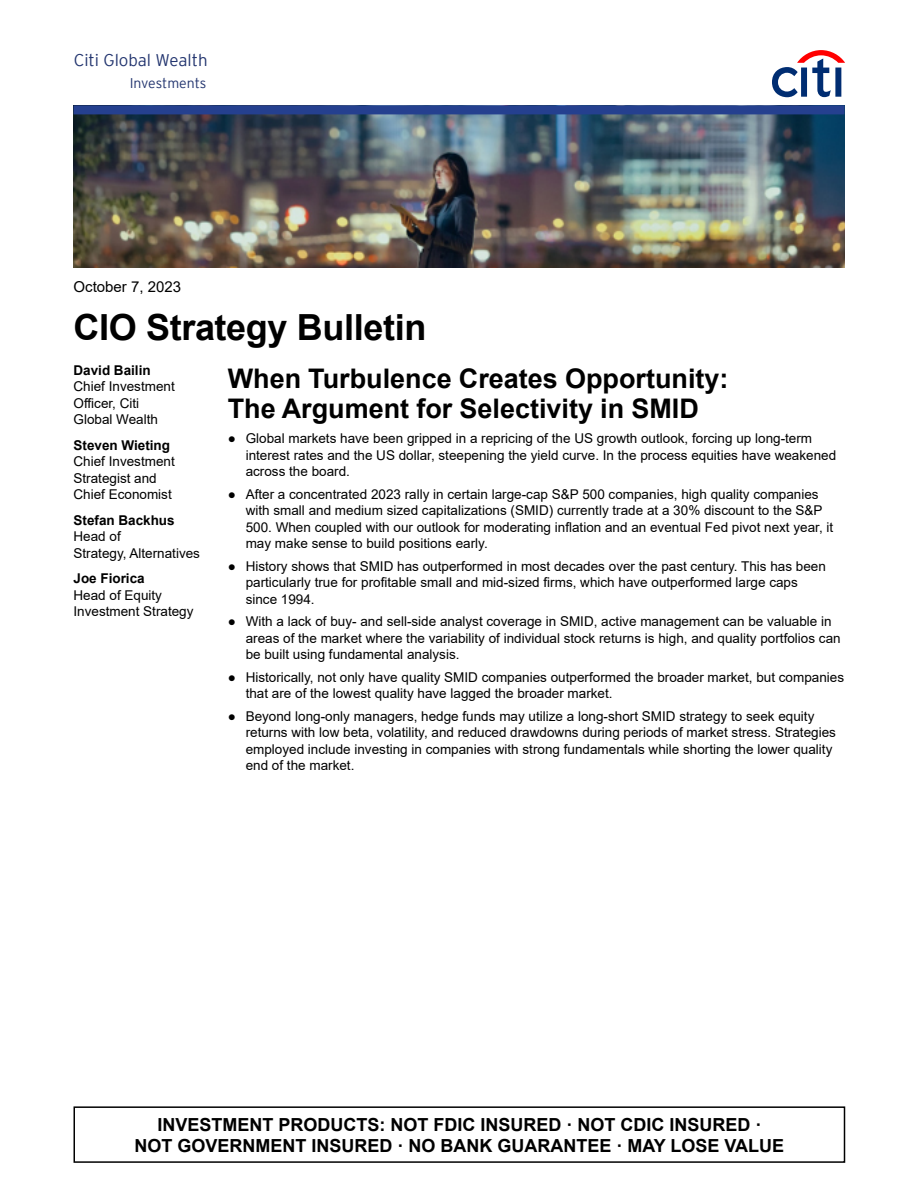
<style>
.page{position:relative;width:918px;height:1188px;background:#fff}
.page>*{position:absolute;margin:0;border:0;box-sizing:border-box;transform-origin:0 0}
.t1{font:700 36px "Arial";letter-spacing:-.01em;color:#000}
.Heading_1__Title_Pag{font:700 27px/29.7px "Arial";color:#000}
.Date{font:700 18px/21px "Arial";color:#000;text-align:center}
.t2{font:300 16.95px "Interstate";color:#23356f}
.t3{font:15px "Arial";color:#000}
.t4{font:300 14.1px "Interstate";letter-spacing:-.005em;color:#23356f}
.Strategists_title{font:13.5px/16.5px "Arial";color:#000}
.Strategist_Name{font:700 13.5px "Arial";color:#000}
</style>
<div class="page">
<div style="left:74px;top:1106px;width:771px;height:57px;border:2px solid #000"></div>
<svg style="left:772px;top:50px;width:73px;height:47px"></svg>
<img style="left:74px;top:105px;width:771px;height:162px">
<div style="left:74px;top:105px;width:770px;height:9px;background:#25408f"></div>
<p class="t2" style="left:74px;top:51px;width:135px">Citi Global Wealth</p>
<p class="t4" style="left:130px;top:75px;width:78px">Investments</p>
<h1 class="t3" style="left:74px;top:276px;width:109px">October 7, 2023</h1>
<h1 class="t1" style="left:74px;top:302px;width:354px">CIO Strategy Bulletin</h1>
<p class="Strategist_Name" style="left:74px;top:361px;width:79px">David Bailin</p>
<p class="Strategists_title" style="left:74px;top:378px;width:103px">Chief Investment<br>Officer, Citi<br>Global Wealth</p>
<p class="Strategist_Name" style="left:74px;top:436px;width:98px">Steven Wieting</p>
<p class="Strategists_title" style="left:74px;top:453px;width:103px">Chief Investment<br>Strategist and<br>Chief Economist</p>
<p class="Strategist_Name" style="left:74px;top:511px;width:103px">Stefan Backhus</p>
<p class="Strategists_title" style="left:74px;top:528px;width:128px">Head of<br>Strategy, Alternatives</p>
<p class="Strategist_Name" style="left:74px;top:569px;width:73px">Joe Fiorica</p>
<p class="Strategists_title" style="left:74px;top:587px;width:122px">Head of Equity<br>Investment Strategy</p>
<h2 class="Heading_1__Title_Pag" style="left:228px;top:364px;width:502px">When Turbulence Creates Opportunity:<br>The Argument for Selectivity in SMID</h2>
<p class="Strategists_title" style="left:246px;top:430px;width:592px;text-indent:-18px">● Global markets have been gripped in a repricing of the US growth outlook, forcing up long-term interest rates and the US dollar, steepening the yield curve. In the process equities have weakened across the board.</p>
<p class="Strategists_title" style="left:246px;top:486px;width:589px;text-indent:-18px">● After a concentrated 2023 rally in certain large-cap S&amp;P 500 companies, high quality companies with small and medium sized capitalizations (SMID) currently trade at a 30% discount to the S&amp;P 500. When coupled with our outlook for moderating inflation and an eventual Fed pivot next year, it may make sense to build positions early.</p>
<p class="Strategists_title" style="left:246px;top:558px;width:582px;text-indent:-18px">● History shows that SMID has outperformed in most decades over the past century. This has been particularly true for profitable small and mid-sized firms, which have outperformed large caps since 1994.</p>
<p class="Strategists_title" style="left:246px;top:613px;width:596px;text-indent:-18px">● With a lack of buy- and sell-side analyst coverage in SMID, active management can be valuable in areas of the market where the variability of individual stock returns is high, and quality portfolios can be built using fundamental analysis.</p>
<p class="Strategists_title" style="left:246px;top:669px;width:600px;text-indent:-18px">● Historically, not only have quality SMID companies outperformed the broader market, but companies that are of the lowest quality have lagged the broader market.</p>
<p class="Strategists_title" style="left:246px;top:708px;width:592px;text-indent:-18px">● Beyond long-only managers, hedge funds may utilize a long-short SMID strategy to seek equity returns with low beta, volatility, and reduced drawdowns during periods of market stress. Strategies employed include investing in companies with strong fundamentals while shorting the lower quality end of the market.</p>
<p class="Date" style="left:135px;top:1114px;width:651px">INVESTMENT PRODUCTS: NOT FDIC INSURED · NOT CDIC INSURED ·<br>NOT GOVERNMENT INSURED · NO BANK GUARANTEE · MAY LOSE VALUE</p>
</div>
